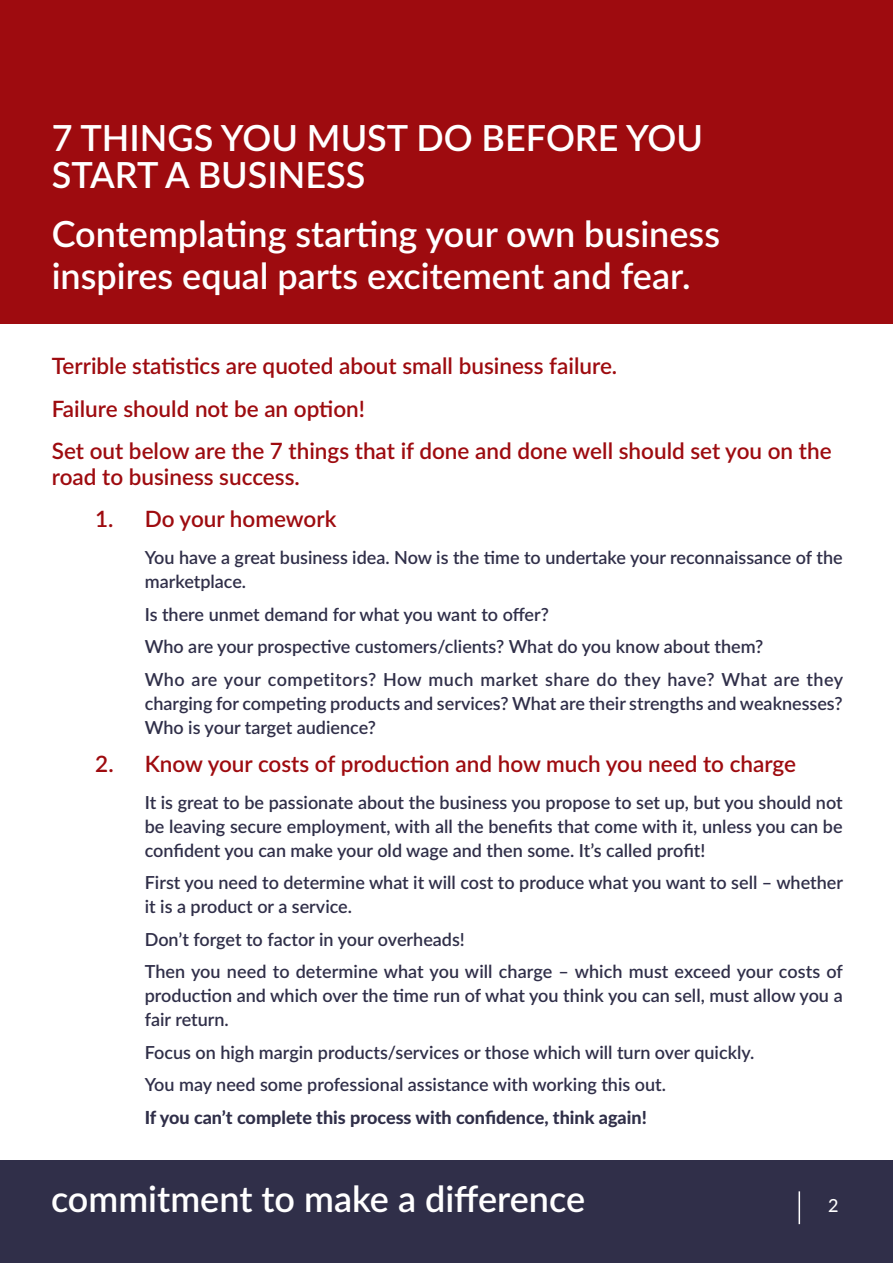
<style>
.page{position:relative;width:893px;height:1263px;background:#fff}
.page>*{position:absolute;margin:0;border:0;box-sizing:border-box;transform-origin:0 0}
.t1{font:600 36px/37.5px "Lato";color:#fff}
.t2{font:600 22.5px/42.5px "Lato";color:#9e0b0f}
.t3{font:600 18px/24px "Lato";color:#302f49}
.t4{font:800 18px "Lato";color:#302f49}
.t5{font:500 18px "Lato";color:#fff}
</style>
<div class="page">
<div style="left:0;top:1160px;width:893px;height:103px;background:#302f49"></div>
<div style="left:0;top:0;width:893px;height:323px;background:#9e0b0f"></div>
<hr style="left:799px;top:1191px;width:1px;height:33px;background:#fff">
<h1 class="t1" style="left:52px;top:117px;width:653px">7 THINGS YOU MUST DO BEFORE YOU<br>START A BUSINESS</h1>
<h1 class="t1" style="left:52px;top:212px;width:670px;line-height:42px">Contemplating starting your own business inspires equal parts excitement and fear.</h1>
<p class="t2" style="left:52px;top:344px;width:781px">Terrible statistics are quoted about small business failure.<br>Failure should not be an option!<br>Set out below are the 7 things that if done and done well should set you on the</p>
<p class="t2" style="left:52px;top:455px;width:250px">road to business success.</p>
<p class="t2" style="left:95px;top:497px;width:243px">1. Do your homework</p>
<p class="t3" style="left:145px;top:545px;width:699px">You have a great business idea. Now is the time to undertake your reconnaissance of the marketplace.</p>
<p class="t3" style="left:145px;top:597px;width:700px;line-height:32.5px">Is there unmet demand for what you want to offer?<br>Who are your prospective customers/clients? What do you know about them?<br>Who are your competitors? How much market share do they have? What are they</p>
<p class="t3" style="left:145px;top:690px;width:699px">charging for competing products and services? What are their strengths and weaknesses?<br>Who is your target audience?</p>
<p class="t2" style="left:95px;top:742px;width:702px">2. Know your costs of production and how much you need to charge</p>
<p class="t3" style="left:145px;top:789px;width:699px;text-align:justify">It is great to be passionate about the business you propose to set up, but you should not be leaving secure employment, with all the benefits that come with it, unless you can be confident you can make your old wage and then some. It’s called profit!</p>
<p class="t3" style="left:145px;top:870px;width:700px">First you need to determine what it will cost to produce what you want to sell – whether it is a product or a service.</p>
<p class="t3" style="left:145px;top:922px;width:700px;line-height:32.5px">Don’t forget to factor in your overheads!<br>Then you need to determine what you will charge – which must exceed your costs of</p>
<p class="t3" style="left:145px;top:983px;width:699px">production and which over the time run of what you think you can sell, must allow you a fair return.</p>
<p class="t3" style="left:145px;top:1035px;width:611px;line-height:32.5px">Focus on high margin products/services or those which will turn over quickly.<br>You may need some professional assistance with working this out.</p>
<p class="t4" style="left:145px;top:1104px;width:504px">If you can’t complete this process with confidence, think again!</p>
<h1 class="t1" style="left:51px;top:1179px;width:536px">commitment to make a difference</h1>
<p class="t5" style="left:828px;top:1192px;width:12px">2</p>
</div>
